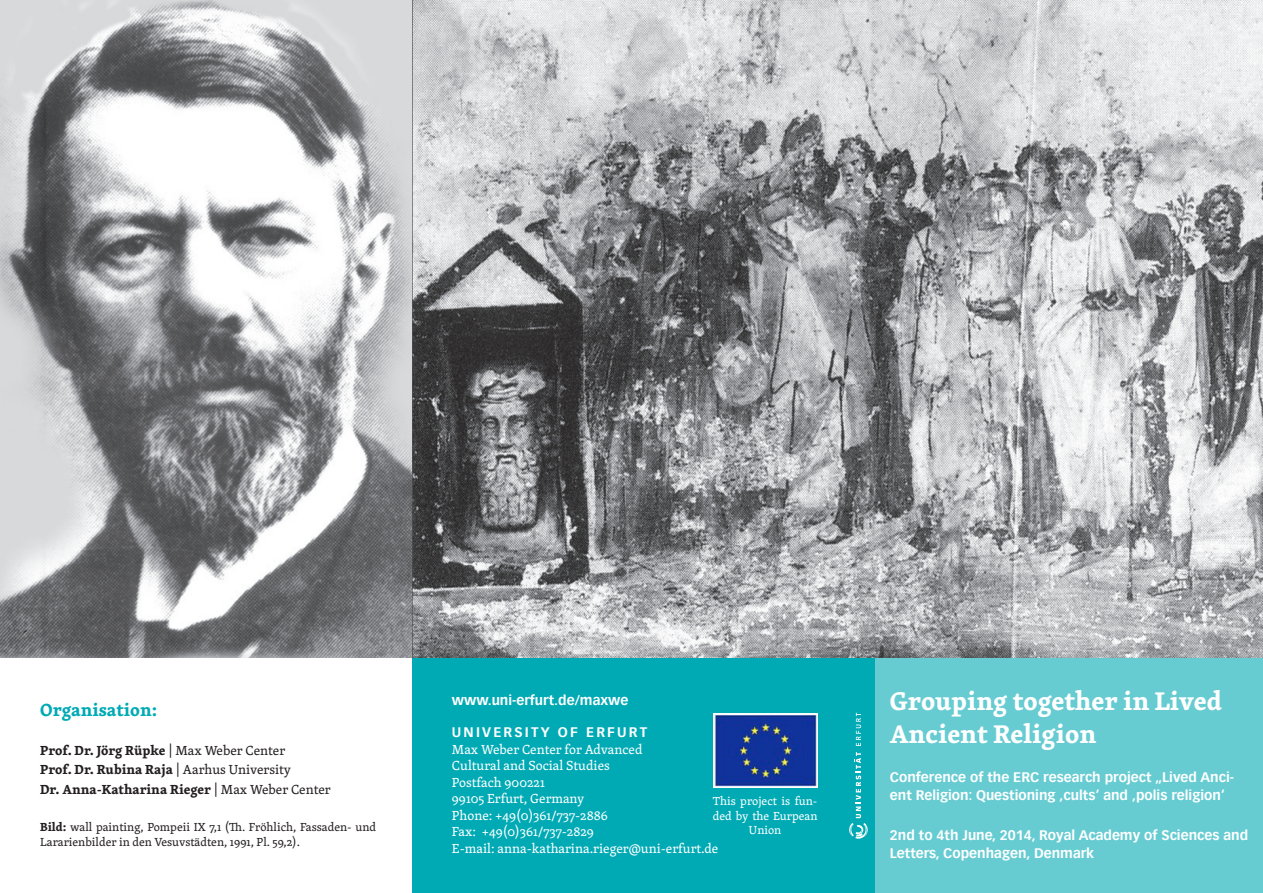
<style>
.page{position:relative;width:1263px;height:893px;background:#fff}
.page>*{position:absolute;margin:0;border:0;box-sizing:border-box;transform-origin:0 0}
.t1{font:700 26.25px/33px "Skolar";color:#fff}
.überschrift{font:700 18px "Skolar";color:#00aab5}
.t2{font:13.5px/16.5px "Skolar";color:#fff}
.t3{font:700 13.5px/18px "Vectora LH";color:#fff}
.text{font:700 13.5px "Skolar";color:#231f20}
.text-2{font:12px/14.4px "Skolar";color:#231f20}
.t4{font:12px/14.4px "Skolar";color:#fff;text-align:center}
.s1{font-weight:400}
.s2{font-weight:700}
.s3{font-family:"Vectora LH";font-weight:700}
</style>
<div class="page">
<div style="left:874px;top:657px;width:389px;height:236px;background:#66ccd2"></div>
<div style="left:838px;top:658px;width:36px;height:235px;background:#00aab5"></div>
<svg style="left:849px;top:752px;width:19px;height:87px"></svg>
<svg style="left:856px;top:713px;width:5px;height:33px"></svg>
<div style="left:412px;top:658px;width:428px;height:235px;background:#00aab5"></div>
<img style="left:0;top:0;width:1263px;height:658px">
<img style="left:713px;top:713px;width:104px;height:74px">
<p class="überschrift" style="left:40px;top:695px;width:118px">Organisation:</p>
<p class="text" style="left:40px;top:739px;width:247px">Prof. Dr. Jörg Rüpke <span class="s1">| Max Weber Center</span></p>
<p class="text" style="left:40px;top:759px;width:252px">Prof. Dr. Rubina Raja <span class="s1">| Aarhus University</span></p>
<p class="text" style="left:40px;top:778px;width:292px">Dr. Anna-Katharina Rieger <span class="s1">| Max Weber Center</span></p>
<p class="text-2" style="left:40px;top:820px;width:337px"><span class="s2">Bild:</span> wall painting, Pompeii IX 7,1 (Th. Fröhlich, Fassaden- und<br>Lararienbilder in den Vesuvstädten, 1991, Pl. 59,2).</p>
<p class="t3" style="left:452px;top:691px;width:178px">www.uni-erfurt.de/maxwe</p>
<p class="t2" style="left:452px;top:724px;width:197px"><span class="s3">UNIVERSITY OF ERFURT<br></span>Max Weber Center for Advanced<br>Cultural and Social Studies</p>
<p class="t2" style="left:452px;top:773px;width:94px">Postfach 900221</p>
<p class="t2" style="left:452px;top:790px;width:157px">99105 Erfurt, Germany<br>Phone: +49(0)361/737-2886<br>Fax: +49(0)361/737-2829</p>
<p class="t2" style="left:452px;top:839px;width:268px">E-mail: anna-katharina.rieger@uni-erfurt.de</p>
<p class="t4" style="left:713px;top:794px;width:106px">This project is fun&shy;ded by the Eurpean<br>Union</p>
<p class="t1" style="left:890px;top:684px;width:334px">Grouping together in Lived<br>Ancient Religion</p>
<p class="t3" style="left:890px;top:769px;width:346px">Conference of the ERC research project „Lived Anci&shy;ent Religion: Questioning ‚cults‘ and ‚polis religion‘</p>
<p class="t3" style="left:890px;top:826px;width:360px">2nd to 4th June, 2014, Royal Academy of Sciences and<br>Letters, Copenhagen, Denmark</p>
</div>
